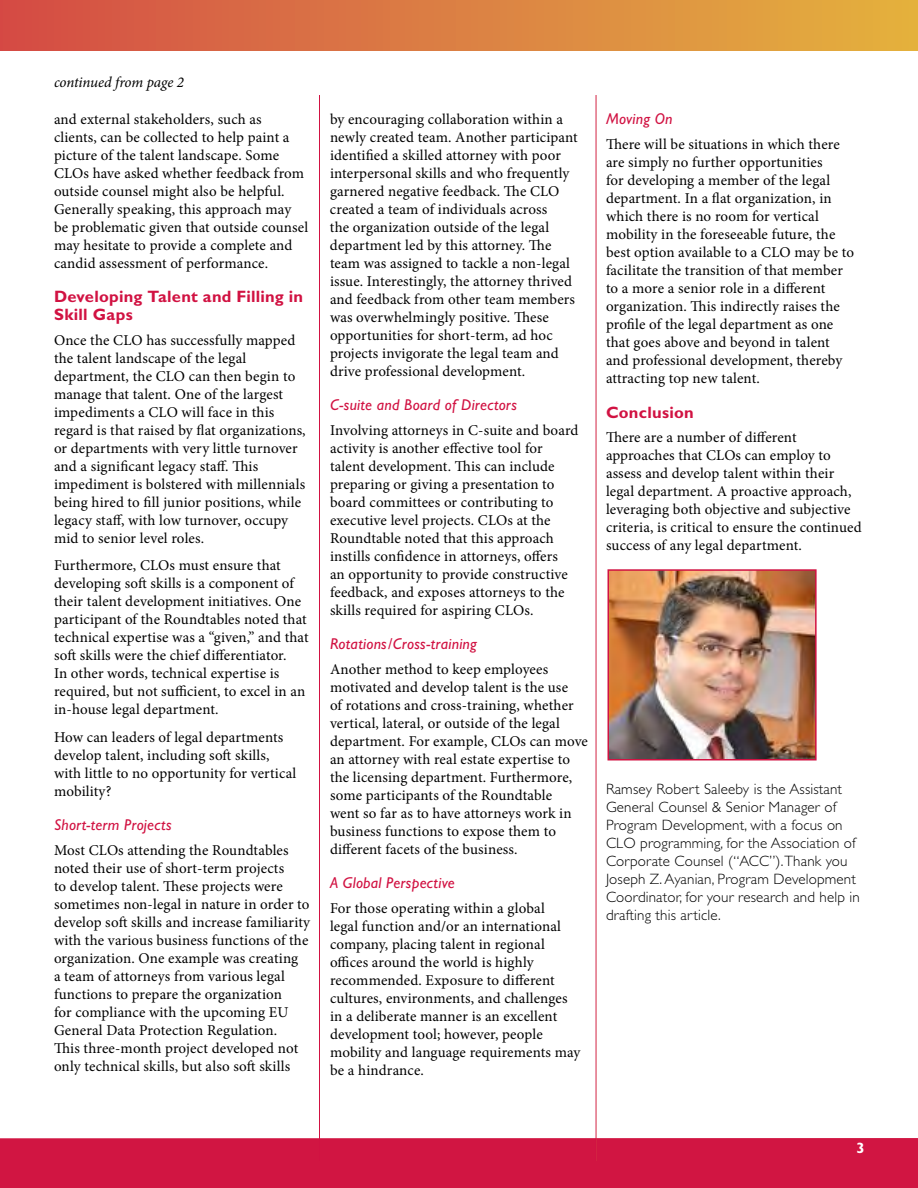
<style>
.page{position:relative;width:918px;height:1188px;background:#fff}
.page>*{position:absolute;margin:0;border:0;box-sizing:border-box;transform-origin:0 0}
.t1{font:700 16.5px/18px "Gill Sans";letter-spacing:.015em;color:#d11242}
.t2{font:italic 15.75px "Gill Sans";letter-spacing:.015em;color:#d11242}
.t3{font:15px/18px "Minion Pro";letter-spacing:.01em;color:#000}
.t4{font:300 15px/18px "Gill Sans";letter-spacing:.01em;color:#000}
.t5{font:italic 15px "Minion Pro";letter-spacing:-.01em;color:#000}
.t6{font:700 15px "Gill Sans";color:#fff}
</style>
<div class="page">
<div style="left:0;top:0;width:918px;height:50px;background:linear-gradient(to right,#d44c46,#e4b23f)"></div>
<svg style="left:0;top:1108px;width:918px;height:80px"></svg>
<hr style="left:596px;top:95px;width:1px;height:1066px;background:#fff">
<hr style="left:319px;top:95px;width:1px;height:1066px;background:#fff">
<img style="left:611px;top:572px;width:203px;height:185px">
<div style="left:608px;top:569px;width:209px;height:191px;border:2px solid #d11242"></div>
<p class="t5" style="left:54px;top:72px;width:131px">continued from page 2</p>
<p class="t3" style="left:54px;top:110px;width:256px">and external stakeholders, such as clients, can be collected to help paint a picture of the talent landscape. Some CLOs have asked whether feedback from outside counsel might also be helpful.<br>Generally speaking, this approach may be problematic given that outside counsel may hesitate to provide a complete and candid assessment of performance.</p>
<p class="t1" style="left:54px;top:287px;width:251px">Developing Talent and Filling in<br>Skill Gaps</p>
<p class="t3" style="left:54px;top:331px;width:253px">Once the CLO has successfully mapped the talent landscape of the legal department, the CLO can then begin to manage that talent. One of the largest impediments a CLO will face in this regard is that raised by flat organizations, or departments with very little turnover and a significant legacy staff. This impediment is bolstered with millennials being hired to fill junior positions, while legacy staff, with low turnover, occupy mid to senior level roles.</p>
<p class="t3" style="left:54px;top:557px;width:256px">Furthermore, CLOs must ensure that developing soft skills is a component of their talent development initiatives. One participant of the Roundtables noted that technical expertise was a “given,” and that soft skills were the chief differentiator.<br>In other words, technical expertise is required, but not sufficient, to excel in an in-house legal department.</p>
<p class="t3" style="left:54px;top:728px;width:244px">How can leaders of legal departments develop talent, including soft skills, with little to no opportunity for vertical mobility?</p>
<p class="t2" style="left:54px;top:816px;width:119px">Short-term Projects</p>
<p class="t3" style="left:54px;top:841px;width:257px">Most CLOs attending the Roundtables noted their use of short-term projects<br>to develop talent. These projects were sometimes non-legal in nature in order to develop soft skills and increase familiarity with the various business functions of the organization. One example was creating<br>a team of attorneys from various legal functions to prepare the organization<br>for compliance with the upcoming EU General Data Protection Regulation.<br>This three-month project developed not only technical skills, but also soft skills</p>
<p class="t3" style="left:330px;top:110px;width:249px">by encouraging collaboration within a newly created team. Another participant identified a skilled attorney with poor interpersonal skills and who frequently garnered negative feedback. The CLO created a team of individuals across<br>the organization outside of the legal department led by this attorney. The team was assigned to tackle a non-legal issue. Interestingly, the attorney thrived and feedback from other team members was overwhelmingly positive. These opportunities for short-term, ad hoc projects invigorate the legal team and drive professional development.</p>
<p class="t2" style="left:330px;top:396px;width:188px">C-suite and Board of Directors</p>
<p class="t3" style="left:330px;top:421px;width:250px">Involving attorneys in C-suite and board activity is another effective tool for talent development. This can include preparing or giving a presentation to board committees or contributing to executive level projects. CLOs at the Roundtable noted that this approach instills confidence in attorneys, offers<br>an opportunity to provide constructive feedback, and exposes attorneys to the skills required for aspiring CLOs.</p>
<p class="t2" style="left:330px;top:635px;width:148px">Rotations/Cross-training</p>
<p class="t3" style="left:330px;top:660px;width:260px">Another method to keep employees motivated and develop talent is the use<br>of rotations and cross-training, whether vertical, lateral, or outside of the legal department. For example, CLOs can move an attorney with real estate expertise to the licensing department. Furthermore, some participants of the Roundtable<br>went so far as to have attorneys work in business functions to expose them to different facets of the business.</p>
<p class="t2" style="left:330px;top:874px;width:126px">A Global Perspective</p>
<p class="t3" style="left:330px;top:899px;width:252px">For those operating within a global<br>legal function and/or an international company, placing talent in regional offices around the world is highly recommended. Exposure to different cultures, environments, and challenges in a deliberate manner is an excellent development tool; however, people mobility and language requirements may be a hindrance.</p>
<p class="t2" style="left:606px;top:110px;width:68px">Moving On</p>
<p class="t3" style="left:606px;top:135px;width:250px">There will be situations in which there are simply no further opportunities<br>for developing a member of the legal department. In a flat organization, in which there is no room for vertical mobility in the foreseeable future, the best option available to a CLO may be to facilitate the transition of that member to a more a senior role in a different organization. This indirectly raises the profile of the legal department as one that goes above and beyond in talent and professional development, thereby attracting top new talent.</p>
<p class="t1" style="left:606px;top:403px;width:89px">Conclusion</p>
<p class="t3" style="left:606px;top:429px;width:257px">There are a number of different approaches that CLOs can employ to assess and develop talent within their legal department. A proactive approach, leveraging both objective and subjective criteria, is critical to ensure the continued success of any legal department.</p>
<p class="t4" style="left:606px;top:780px;width:255px">Ramsey Robert Saleeby is the Assistant General Counsel &amp; Senior Manager of Program Development, with a focus on CLO programming, for the Association of Corporate Counsel (“ACC”). Thank you Joseph Z. Ayanian, Program Development Coordinator, for your research and help in drafting this article.</p>
<p class="t6" style="left:856px;top:1139px;width:10px">3</p>
</div>
